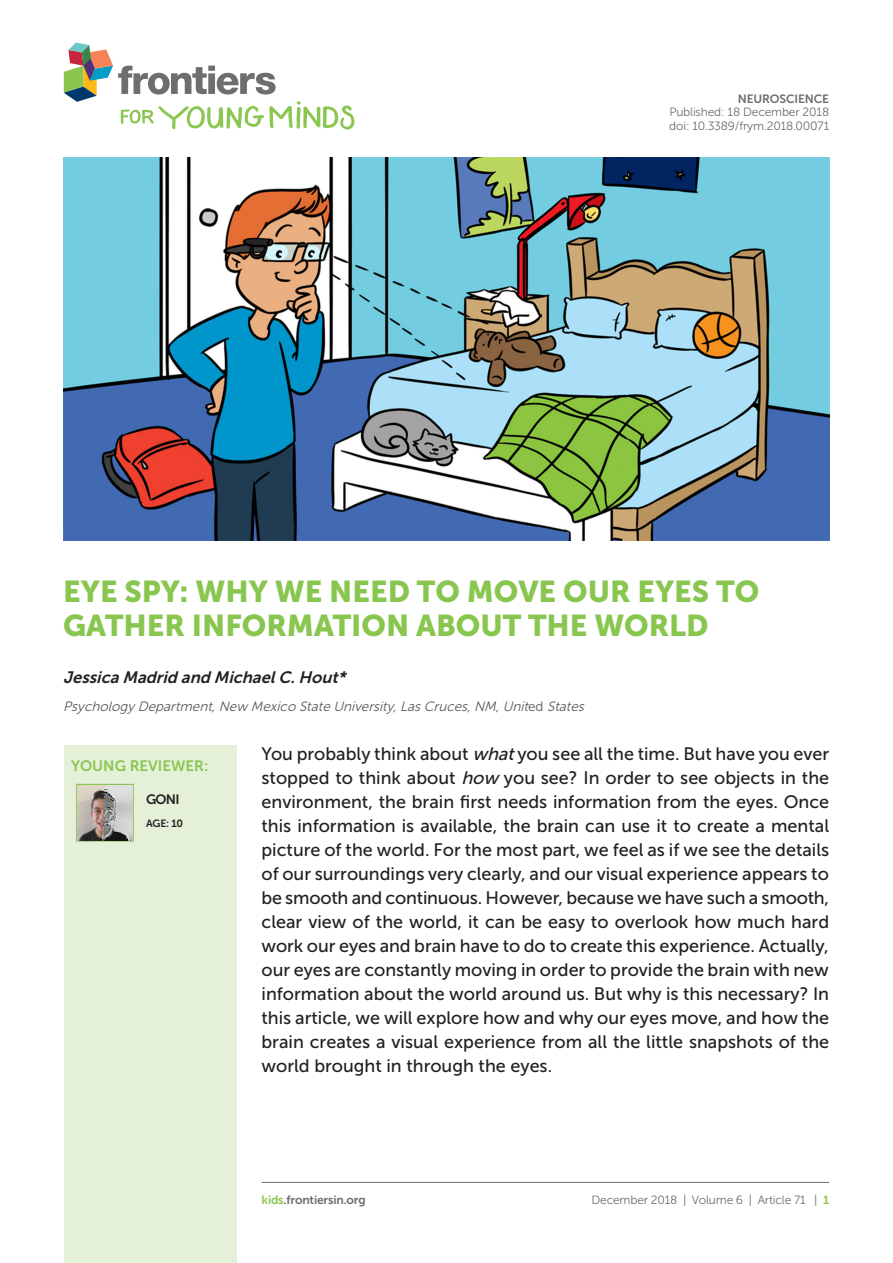
<style>
.page{position:relative;width:893px;height:1263px;background:#fff}
.page>*{position:absolute;margin:0;border:0;box-sizing:border-box;transform-origin:0 0}
.ART_kids_title{font:30px/34.5px "Museo Sans 900";color:#89c650}
.ART_kids_abstract{font:18px/24px "Museo Sans 500";color:#231f20;text-align:justify}
.ART_kids_name{font:italic 16.5px "Museo Sans 700";color:#231f20}
.ART_kids_note_title{font:15px "Museo Sans 700";color:#89c650}
.ART_kids_affiliation{font:italic 13.5px "Museo Sans 300";color:#57585a}
.ART_kids_title4{font:13.5px "Museo Sans 700";color:#231f20}
.t1{font:12px "Museo Sans 300";letter-spacing:-.015em;color:#6c6d70}
.t2{font:12px "Museo Sans 700";letter-spacing:-.01em;color:#6c6d70}
.ART_kids_title4-2{font:10.5px "Museo Sans 700";color:#231f20}
.s1{font-style:normal}
.s2{font-style:italic}
.s3{color:#89c650}
.s4{font-family:"Museo Sans 700";color:#89c650}
</style>
<div class="page">
<hr style="left:261px;top:1182px;width:568px;height:1px;background:#6c6d70">
<svg style="left:64px;top:43px;width:290px;height:87px"></svg>
<div style="left:64px;top:745px;width:172px;height:518px;background:#e4f0d8"></div>
<div style="left:76px;top:784px;width:58px;height:58px;border:2px solid #89c650"></div>
<img style="left:77px;top:785px;width:55px;height:55px">
<img style="left:64px;top:157px;width:765px;height:383px">
<p class="t2" style="left:738px;top:92px;width:93px">NEUROSCIENCE</p>
<p class="t1" style="left:669px;top:105px;width:161px">Published: 18 December 2018</p>
<p class="t1" style="left:669px;top:119px;width:162px">doi: 10.3389/frym.2018.00071</p>
<p class="ART_kids_title" style="left:63px;top:574px;width:697px">EYE SPY: WHY WE NEED TO MOVE OUR EYES TO<br>GATHER INFORMATION ABOUT THE WORLD</p>
<p class="ART_kids_name" style="left:63px;top:668px;width:288px">Jessica Madrid and MichaelC.Hout*</p>
<p class="ART_kids_affiliation" style="left:63px;top:699px;width:526px">Psychology Department,New Mexico State University,LasCruces,NM,Unit<span class="s1">e d</span> States</p>
<p class="ART_kids_abstract" style="left:261px;top:742px;width:569px">You probably think about <span class="s2">what</span>you see all the time. But have you ever stopped to think about <span class="s2">how</span> you see? In order to see objects in the environment, the brain first needs information from the eyes. Once this information is available, the brain can use it to create a mental picture of the world. For the most part, we feel as if we see the details of our surroundings very clearly, and our visual experience appears to be smooth and continuous. However, because we have such a smooth, clear view of the world, it can be easy to overlook how much hard work our eyes and brain have to do to create this experience. Actually, our eyes are constantly moving in order to provide the brain with new information about the world around us. But why is this necessary? In this article, we will explore how and why our eyes move, and how the brain creates a visual experience from all the little snapshots of the world brought in through the eyes.</p>
<p class="ART_kids_note_title" style="left:71px;top:758px;width:139px">YOUNG REVIEWER:</p>
<p class="ART_kids_title4" style="left:146px;top:791px;width:35px">GONI</p>
<p class="ART_kids_title4-2" style="left:146px;top:818px;width:39px">AGE: 10</p>
<p class="t2" style="left:261px;top:1193px;width:106px"><span class="s3">kids</span>.frontiersin.org</p>
<p class="t1" style="left:591px;top:1193px;width:239px">December 2018 | Volume 6 | Article 71 | <span class="s4">1</span></p>
</div>
